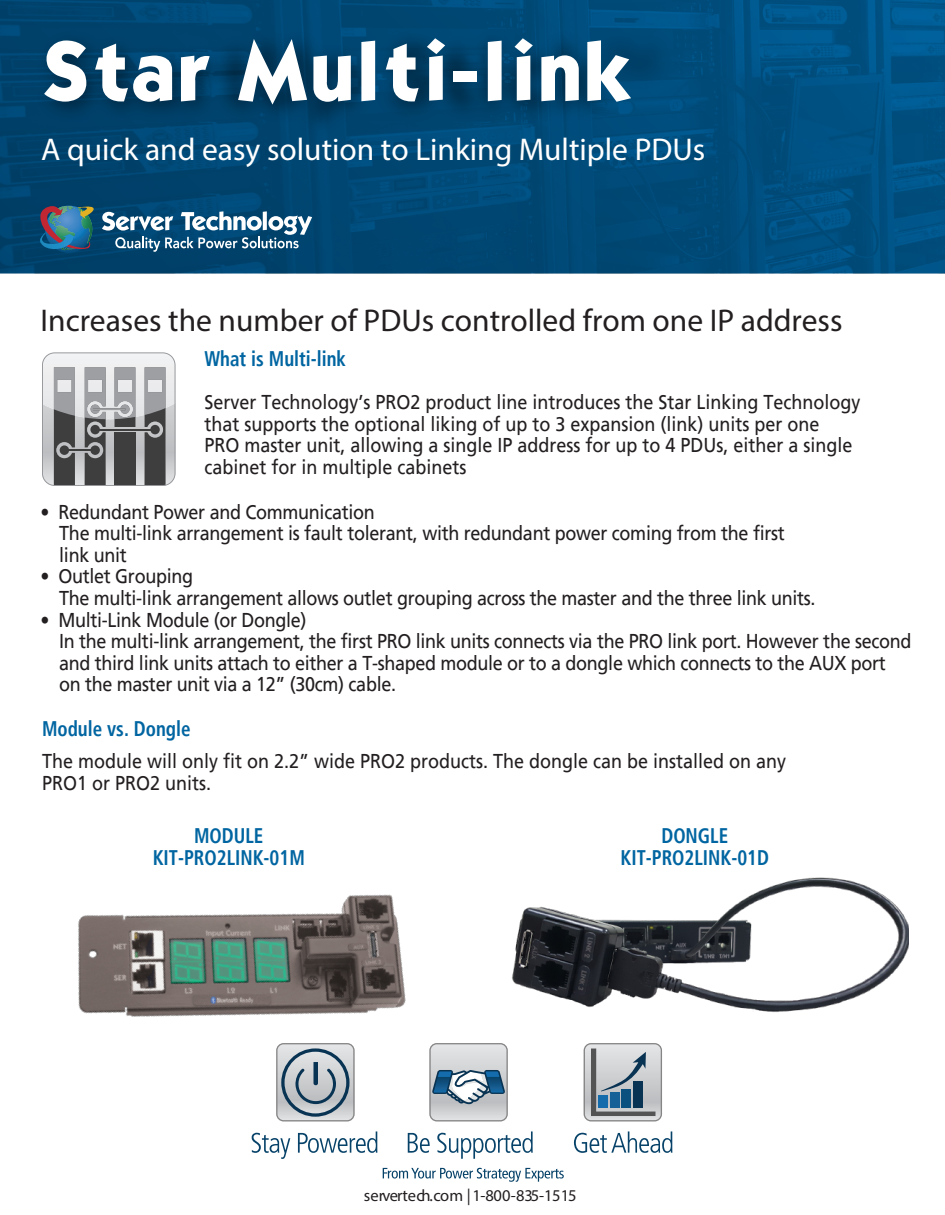
<style>
.page{position:relative;width:945px;height:1215px;background:#fff}
.page>*{position:absolute;margin:0;border:0;box-sizing:border-box;transform-origin:0 0}
.t1{font:72px "Kabel Bd Normal";color:#fff}
.t2{font:31.5px "Myriad Pro";color:#231f20}
.t3{font:31.5px "Myriad Pro";color:#fff}
.t4{font:700 condensed 21.15px/22.8px "Frutiger LT";color:#0065a1;text-align:center;scale:.9 1}
.t5{font:19.95px/21.6px "Frutiger LT";letter-spacing:-.015em;color:#231f20;scale:.9 1}
.t6{font:16.5px "Myriad Pro";letter-spacing:-.02em;color:#231f20}
</style>
<div class="page">
<img style="left:0;top:0;width:945px;height:274px">
<svg style="left:38px;top:204px;width:274px;height:49px;background:#3c6e8e"></svg>
<img style="left:23px;top:17px;width:910px;height:136px">
<svg style="left:383px;top:1168px;width:181px;height:14px"></svg>
<svg style="left:574px;top:1131px;width:98px;height:22px"></svg>
<svg style="left:584px;top:1043px;width:78px;height:78px;background:#a1acb4"></svg>
<svg style="left:408px;top:1150px;width:21px;height:3px"></svg>
<svg style="left:437px;top:1131px;width:96px;height:28px"></svg>
<svg style="left:462px;top:1043px;width:46px;height:78px;background:#b3bdc6"></svg>
<svg style="left:252px;top:1150px;width:35px;height:9px"></svg>
<svg style="left:298px;top:1150px;width:79px;height:3px"></svg>
<svg style="left:42px;top:352px;width:134px;height:134px;background:#9f9fa1"></svg>
<img style="left:512px;top:877px;width:397px;height:135px">
<img style="left:78px;top:894px;width:384px;height:256px">
<h1 class="t1" style="left:40px;top:19px;width:593px">Star Multi-link</h1>
<h2 class="t3" style="left:41px;top:130px;width:666px">A quick and easy solution to Linking Multiple PDUs</h2>
<h2 class="t2" style="left:40px;top:301px;width:804px">Increases the number of PDUs controlled from one IP address</h2>
<p class="t4" style="left:204px;top:347px;width:159px">What is Multi-link</p>
<p class="t5" style="left:204px;top:392px;width:731px">Server Technology’s PRO2 product line introduces the Star Linking Technology that supports the optional liking of up to 3 expansion (link) units per one<br>PRO master unit, allowing a single IP address for up to 4 PDUs, either a single cabinet for in multiple cabinets</p>
<p class="t5" style="left:59px;top:501px;width:808px;text-indent:-19px">• Redundant Power and Communication<br>The multi-link arrangement is fault tolerant, with redundant power coming from the first link unit</p>
<p class="t5" style="left:59px;top:566px;width:842px;text-indent:-19px">• Outlet Grouping<br>The multi-link arrangement allows outlet grouping across the master and the three link units.</p>
<p class="t5" style="left:59px;top:609px;width:948px;text-indent:-19px">• Multi-Link Module (or Dongle)<br>In the multi-link arrangement, the first PRO link units connects via the PRO link port. However the second and third link units attach to either a T-shaped module or to a dongle which connects to the AUX port on the master unit via a 12” (30cm) cable.</p>
<p class="t4" style="left:42px;top:718px;width:167px">Module vs. Dongle</p>
<p class="t5" style="left:42px;top:751px;width:828px">The module will only fit on 2.2” wide PRO2 products. The dongle can be installed on any<br>PRO1 or PRO2 units.</p>
<p class="t4" style="left:153px;top:824px;width:171px">MODULE<br>KIT-PRO2LINK-01M</p>
<p class="t4" style="left:620px;top:824px;width:167px">DONGLE<br>KIT-PRO2LINK-01D</p>
<p class="t6" style="left:364px;top:1185px;width:214px">servertech.com |1-800-835-1515</p>
</div>
